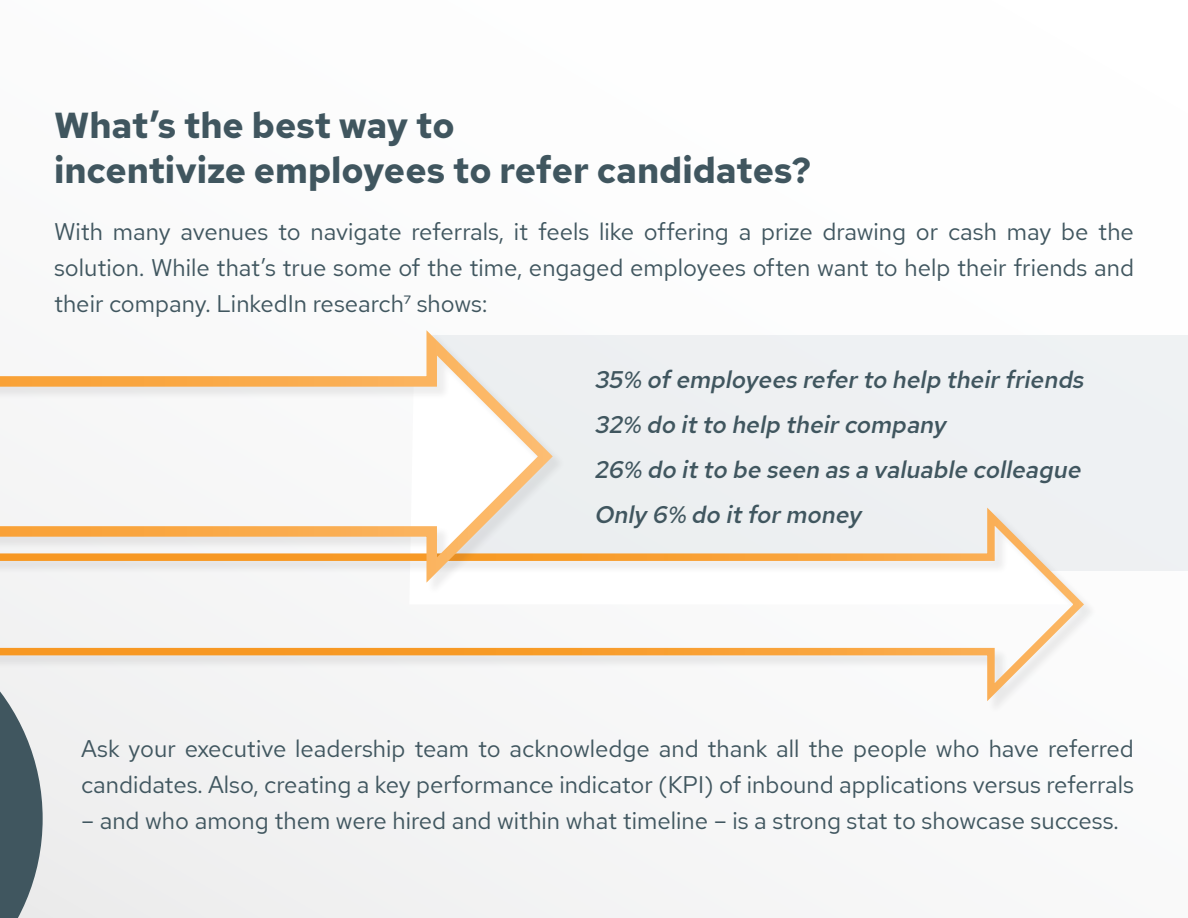
<style>
.page{position:relative;width:1188px;height:918px;background:#fbfbfb}
.page>*{position:absolute;margin:0;border:0;box-sizing:border-box;transform-origin:0 0}
.t1{font:700 36px/45px "Red Hat Text";color:#40565f}
.t2{font:24px/36px "Red Hat Text";color:#40565f;text-align:justify}
.t3{font:italic 500 24px/45px "Red Hat Text";color:#40565f}
</style>
<div class="page">
<div style="left:432px;top:336px;width:756px;height:235px;background:#eef0f2"></div>
<div style="left:0;top:508px;width:1097px;height:207px;background:#f6f6f6"></div>
<svg style="left:43px;top:507px;width:1044px;height:196px"></svg>
<svg style="left:0;top:647px;width:43px;height:271px"></svg>
<svg style="left:0;top:330px;width:560px;height:265px"></svg>
<h1 class="t1" style="left:54px;top:103px;width:759px">What’s the best way to<br>incentivize employees to refer candidates?</h1>
<p class="t2" style="left:54px;top:213px;width:1081px">With many avenues to navigate referrals, it feels like offering a prize drawing or cash may be the solution. While that’s true some of the time, engaged employees often want to help their friends and their company. LinkedIn research⁷ shows:</p>
<p class="t3" style="left:594px;top:356px;width:496px">35% ofemployees referto help theirfriends 32% do itto help theircompany<br>26% do itto be seen as a valuable colleague Only 6% do itformoney</p>
<p class="t2" style="left:81px;top:730px;width:1055px">Ask your executive leadership team to acknowledge and thank all the people who have referred candidates. Also, creating a key performance indicator (KPI) of inbound applications versus referrals</p>
<p class="t2" style="left:81px;top:802px;width:1039px">– and who among them were hired and within what timeline – is a strong stat to showcase success.</p>
</div>
